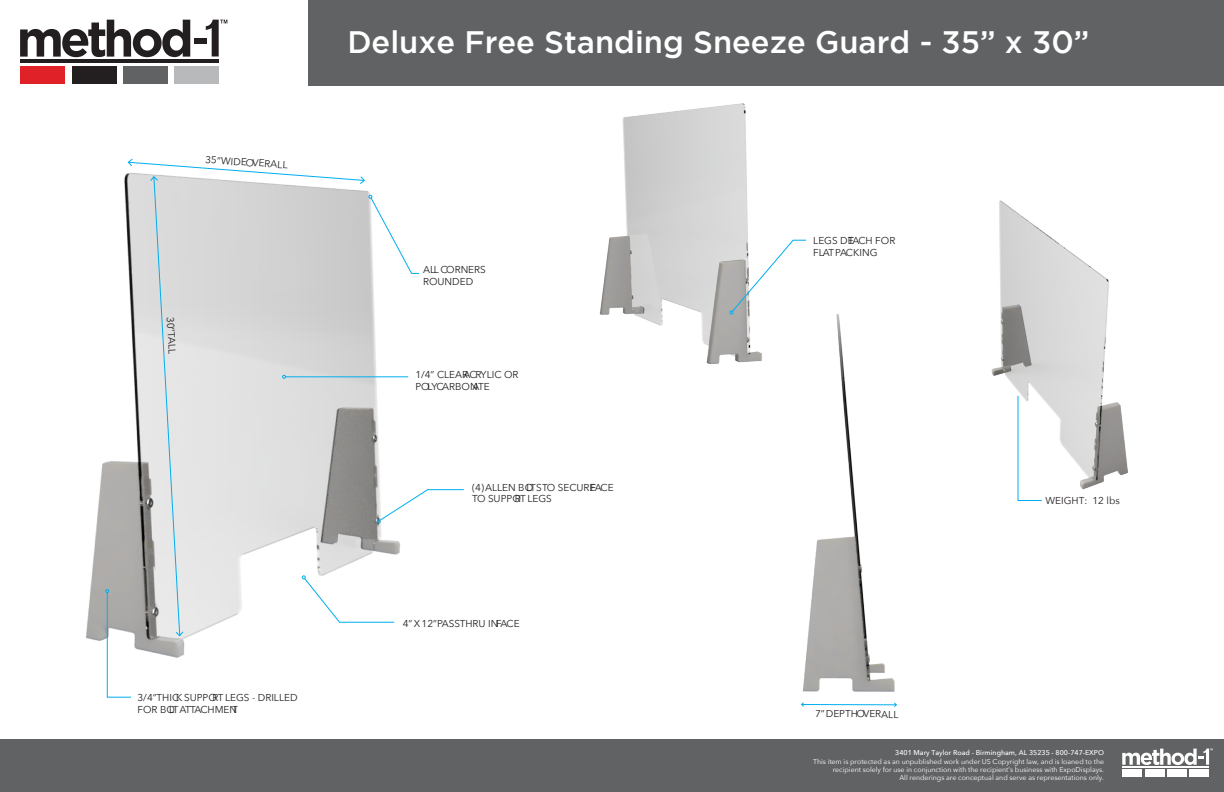
<style>
.page{position:relative;width:1224px;height:792px;background:#fff}
.page>*{position:absolute;margin:0;border:0;box-sizing:border-box;transform-origin:0 0}
.t1{font:500 31px "Gotham";color:#fff}
.t2{font:10px/12px "Avenir Next";color:#231f20}
.t3{font:7px/8.4px "Avenir Next";color:#fff;text-align:right}
.t4{font:500 7px "Avenir Next";color:#fff}
</style>
<div class="page">
<div style="left:308px;top:0;width:916px;height:85px;background:#606263"></div>
<hr style="left:20px;top:59px;width:199px;height:3px;background:#231f20">
<svg style="left:20px;top:20px;width:170px;height:37px"></svg>
<div style="left:194px;top:38px;width:13px;height:6px;background:#231f20"></div>
<div style="left:20px;top:66px;width:45px;height:18px;background:#e02127"></div>
<div style="left:72px;top:66px;width:44px;height:18px;background:#231f20"></div>
<div style="left:123px;top:66px;width:45px;height:18px;background:#606263"></div>
<div style="left:174px;top:66px;width:45px;height:18px;background:#b8b9ba"></div>
<svg style="left:206px;top:20px;width:21px;height:36px"></svg>
<img style="left:599px;top:103px;width:163px;height:261px">
<img style="left:802px;top:314px;width:93px;height:378px">
<img style="left:86px;top:462px;width:19px;height:179px">
<svg style="left:730px;top:239px;width:77px;height:75px"></svg>
<svg style="left:105px;top:158px;width:359px;height:540px"></svg>
<svg style="left:801px;top:702px;width:96px;height:5px"></svg>
<svg style="left:1017px;top:490px;width:25px;height:11px"></svg>
<img style="left:991px;top:200px;width:137px;height:290px">
<div style="left:0;top:739px;width:1224px;height:53px;background:#606263"></div>
<div style="left:1122px;top:769px;width:20px;height:8px;background:#fff"></div>
<div style="left:1145px;top:769px;width:19px;height:8px;background:#fff"></div>
<div style="left:1167px;top:769px;width:20px;height:8px;background:#fff"></div>
<div style="left:1190px;top:769px;width:19px;height:8px;background:#fff"></div>
<svg style="left:1122px;top:749px;width:91px;height:26px"></svg>
<p class="t2" style="left:206px;top:153px;width:84px;rotate:4deg">35”WIDE OVERALL</p>
<p class="t2" style="left:177px;top:316px;width:39px;rotate:87deg">30”TALL</p>
<p class="t2" style="left:138px;top:691px;width:162px">3/4”THICK SUPPORT LEGS - DRILLED<br>FOR BOLTATTACHMENT</p>
<h1 class="t1" style="left:347px;top:24px;width:743px">Deluxe Free Standing Sneeze Guard - 35” x 30”</h1>
<p class="t2" style="left:423px;top:263px;width:64px">ALL CORNERS<br>ROUNDED</p>
<p class="t2" style="left:415px;top:368px;width:105px">1/4” CLEARACRYLIC OR<br>POLYCARBONATE</p>
<p class="t2" style="left:472px;top:481px;width:143px;line-height:11.7px">(4)ALLEN BOLTSTO SECURE FACE<br>TO SUPPORT LEGS</p>
<p class="t2" style="left:403px;top:617px;width:118px">4”X 12” PASSTHRU IN FACE</p>
<p class="t2" style="left:813px;top:234px;width:84px">LEGS DETACH FOR<br>FLATPACKING</p>
<p class="t2" style="left:815px;top:707px;width:85px;rotate:1deg">7”DEPTH OVERALL</p>
<p class="t2" style="left:1046px;top:494px;width:76px">WEIGHT: 12 lbs</p>
<p class="t4" style="left:895px;top:747px;width:210px">3401 Mary Taylor Road - Birmingham, AL 35235 - 800-747-EXPO</p>
<p class="t3" style="left:813px;top:757px;width:293px">This item is protected as an unpublished work under US Copyright law, and is loaned to the recipient solely for use in conjunction with the recipient’s business with ExpoDisplays.<br>All renderings are conceptual and serve as representations only.</p>
</div>
